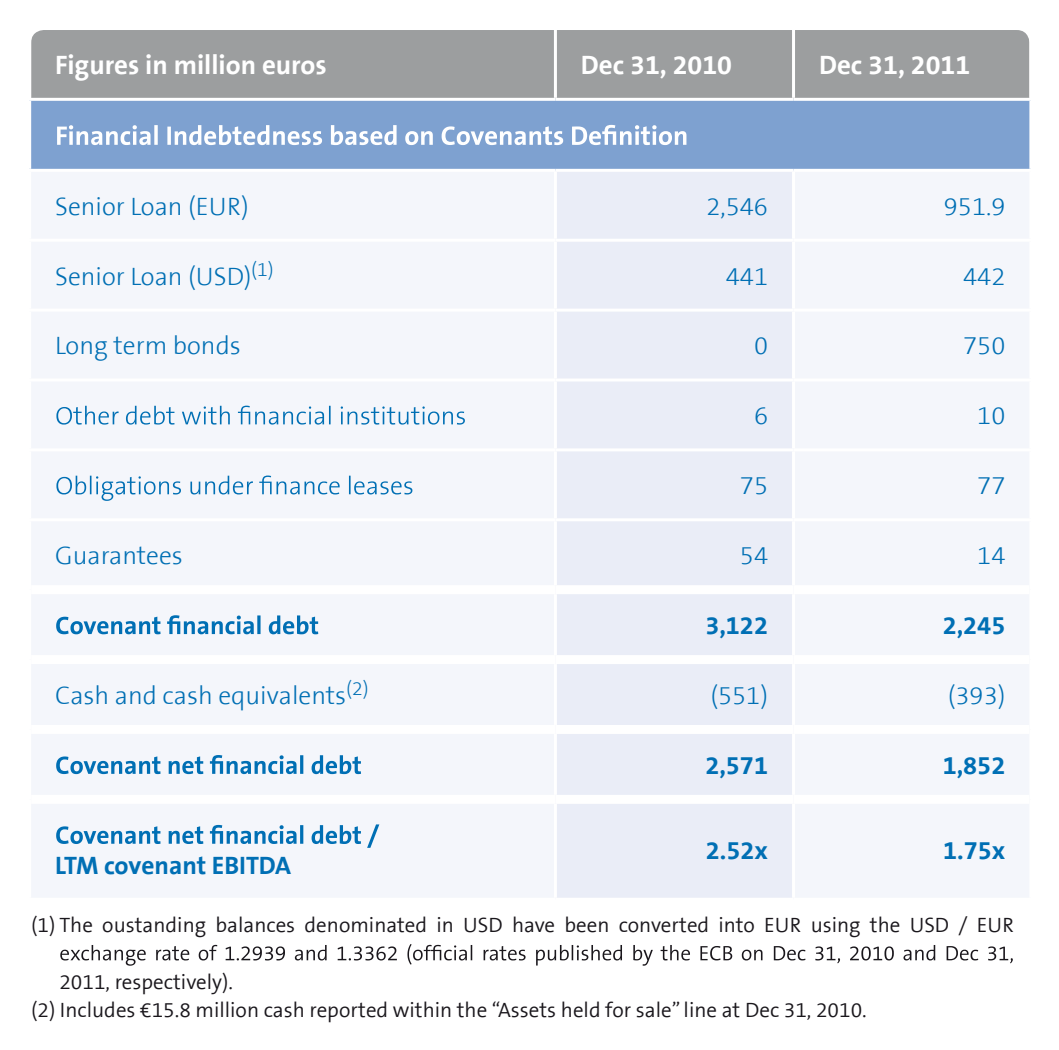
<style>
.page{position:relative;width:1059px;height:1050px;background:#fff}
.page>*{position:absolute;margin:0;border:0;box-sizing:border-box;transform-origin:0 0}
.t1{font:700 27px "The Sans B7";color:#fff}
.t2{font:300 25.5px "The Sans B3";color:#006fb4}
.t3{font:700 25.5px "The Sans B7";color:#006fb4}
.t4{font:300 21px/28.5px "The Sans B4";color:#1a171c}
</style>
<div class="page">
<div style="left:31px;top:30px;width:998px;height:68px;background:#9c9e9f"></div>
<div style="left:30px;top:99px;width:1001px;height:71px;background:#7ea1d0"></div>
<div style="left:32px;top:172px;width:997px;height:725px;background:#f4f6fb"></div>
<div style="left:557px;top:172px;width:235px;height:726px;background:#eaedf7"></div>
<hr style="left:554px;top:30px;width:3px;height:68px;background:#fff">
<hr style="left:792px;top:30px;width:3px;height:68px;background:#fff">
<hr style="left:28px;top:101px;width:3px;height:68px;background:#fff">
<hr style="left:1029px;top:101px;width:3px;height:68px;background:#fff">
<hr style="left:28px;top:169px;width:527px;height:3px;background:#fff">
<hr style="left:555px;top:169px;width:239px;height:3px;background:#fff">
<hr style="left:554px;top:172px;width:3px;height:67px;background:#fff">
<hr style="left:794px;top:169px;width:238px;height:3px;background:#fff">
<hr style="left:792px;top:172px;width:3px;height:67px;background:#fff">
<hr style="left:28px;top:239px;width:527px;height:3px;background:#fff">
<hr style="left:555px;top:239px;width:239px;height:3px;background:#fff">
<hr style="left:554px;top:242px;width:3px;height:67px;background:#fff">
<hr style="left:794px;top:239px;width:238px;height:3px;background:#fff">
<hr style="left:792px;top:242px;width:3px;height:67px;background:#fff">
<hr style="left:28px;top:309px;width:527px;height:3px;background:#fff">
<hr style="left:555px;top:309px;width:239px;height:3px;background:#fff">
<hr style="left:554px;top:312px;width:3px;height:67px;background:#fff">
<hr style="left:794px;top:309px;width:238px;height:3px;background:#fff">
<hr style="left:792px;top:312px;width:3px;height:67px;background:#fff">
<hr style="left:28px;top:379px;width:527px;height:3px;background:#fff">
<hr style="left:555px;top:379px;width:239px;height:3px;background:#fff">
<hr style="left:554px;top:382px;width:3px;height:66px;background:#fff">
<hr style="left:794px;top:379px;width:238px;height:3px;background:#fff">
<hr style="left:792px;top:382px;width:3px;height:66px;background:#fff">
<hr style="left:28px;top:448px;width:527px;height:3px;background:#fff">
<hr style="left:555px;top:448px;width:239px;height:3px;background:#fff">
<hr style="left:554px;top:451px;width:3px;height:67px;background:#fff">
<hr style="left:794px;top:448px;width:238px;height:3px;background:#fff">
<hr style="left:792px;top:451px;width:3px;height:67px;background:#fff">
<hr style="left:28px;top:518px;width:527px;height:3px;background:#fff">
<hr style="left:555px;top:518px;width:239px;height:3px;background:#fff">
<hr style="left:554px;top:521px;width:3px;height:64px;background:#fff">
<hr style="left:794px;top:518px;width:238px;height:3px;background:#fff">
<hr style="left:792px;top:521px;width:3px;height:64px;background:#fff">
<hr style="left:554px;top:594px;width:3px;height:61px;background:#fff">
<hr style="left:792px;top:594px;width:3px;height:61px;background:#fff">
<hr style="left:554px;top:664px;width:3px;height:61px;background:#fff">
<hr style="left:792px;top:664px;width:3px;height:61px;background:#fff">
<hr style="left:554px;top:734px;width:3px;height:61px;background:#fff">
<hr style="left:792px;top:734px;width:3px;height:61px;background:#fff">
<hr style="left:554px;top:804px;width:3px;height:94px;background:#fff">
<hr style="left:792px;top:804px;width:3px;height:94px;background:#fff">
<hr style="left:28px;top:98px;width:527px;height:3px;background:#fff">
<hr style="left:555px;top:98px;width:239px;height:3px;background:#fff">
<hr style="left:794px;top:98px;width:238px;height:3px;background:#fff">
<div style="left:31px;top:725px;width:524px;height:9px;background:#fff"></div>
<div style="left:555px;top:725px;width:239px;height:9px;background:#fff"></div>
<div style="left:794px;top:725px;width:235px;height:9px;background:#fff"></div>
<div style="left:31px;top:795px;width:524px;height:9px;background:#fff"></div>
<div style="left:555px;top:795px;width:239px;height:9px;background:#fff"></div>
<div style="left:794px;top:795px;width:235px;height:9px;background:#fff"></div>
<div style="left:31px;top:585px;width:524px;height:9px;background:#fff"></div>
<div style="left:555px;top:585px;width:239px;height:9px;background:#fff"></div>
<div style="left:794px;top:585px;width:235px;height:9px;background:#fff"></div>
<div style="left:31px;top:655px;width:524px;height:9px;background:#fff"></div>
<div style="left:555px;top:655px;width:239px;height:9px;background:#fff"></div>
<div style="left:794px;top:655px;width:235px;height:9px;background:#fff"></div>
<svg style="left:57px;top:125px;width:629px;height:20px"></svg>
<svg style="left:56px;top:406px;width:409px;height:19px"></svg>
<svg style="left:56px;top:476px;width:356px;height:25px"></svg>
<svg style="left:56px;top:615px;width:262px;height:19px"></svg>
<svg style="left:56px;top:755px;width:305px;height:19px"></svg>
<svg style="left:56px;top:824px;width:323px;height:24px"></svg>
<svg style="left:60px;top:944px;width:953px;height:22px"></svg>
<p class="t1" style="left:55px;top:50px;width:273px">Figures in million euros</p>
<p class="t1" style="left:581px;top:50px;width:153px">Dec 31, 2010</p>
<p class="t1" style="left:819px;top:50px;width:153px">Dec 31, 2011</p>
<p class="t2" style="left:55px;top:193px;width:195px">Senior Loan (EUR)</p>
<p class="t2" style="left:707px;top:193px;width:63px">2,546</p>
<p class="t2" style="left:944px;top:193px;width:63px">951.9</p>
<p class="t2" style="left:55px;top:263px;width:220px">Senior Loan (USD)<sup>(1)</sup></p>
<p class="t2" style="left:726px;top:263px;width:44px">441</p>
<p class="t2" style="left:963px;top:263px;width:44px">442</p>
<p class="t2" style="left:55px;top:333px;width:187px">Long term bonds</p>
<p class="t2" style="left:754px;top:333px;width:16px">0</p>
<p class="t2" style="left:963px;top:333px;width:44px">750</p>
<p class="t2" style="left:754px;top:403px;width:16px">6</p>
<p class="t2" style="left:977px;top:403px;width:30px">10</p>
<p class="t2" style="left:740px;top:473px;width:30px">75</p>
<p class="t2" style="left:977px;top:473px;width:30px">77</p>
<p class="t2" style="left:55px;top:542px;width:129px">Guarantees</p>
<p class="t2" style="left:740px;top:542px;width:30px">54</p>
<p class="t2" style="left:977px;top:542px;width:30px">14</p>
<p class="t3" style="left:705px;top:612px;width:64px">3,122</p>
<p class="t3" style="left:943px;top:612px;width:64px">2,245</p>
<p class="t2" style="left:55px;top:682px;width:315px">Cash and cash equivalents<sup>(2)</sup></p>
<p class="t2" style="left:711px;top:682px;width:59px">(551)</p>
<p class="t2" style="left:948px;top:682px;width:59px">(393)</p>
<p class="t3" style="left:55px;top:852px;width:237px">LTM covenant EBITDA</p>
<p class="t3" style="left:705px;top:752px;width:64px">2,571</p>
<p class="t3" style="left:943px;top:752px;width:64px">1,852</p>
<p class="t3" style="left:706px;top:837px;width:64px">2.52x</p>
<p class="t3" style="left:943px;top:837px;width:64px">1.75x</p>
<p class="t4" style="left:31px;top:911px;width:984px">(1) The oustanding balances denominated in USD have been converted into EUR using the USD / EUR</p>
<p class="t4" style="left:31px;top:968px;width:837px;text-indent:28px">2011, respectively).<br>(2) Includes ₠15.8 million cash reported within the “Assets held for sale” line at Dec 31, 2010.</p>
</div>
